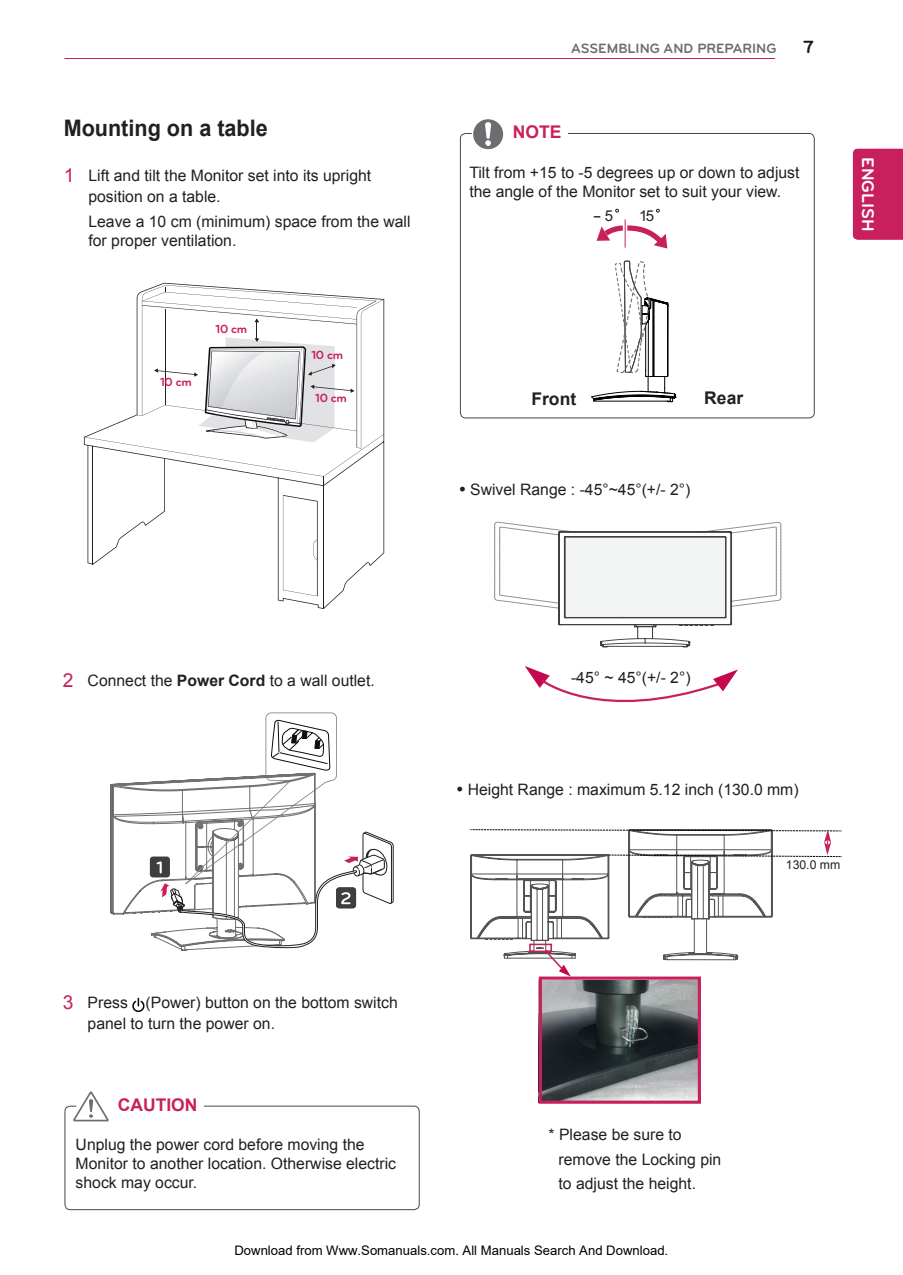
<style>
.page{position:relative;width:903px;height:1275px;background:#fff}
.page>*{position:absolute;margin:0;border:0;box-sizing:border-box;transform-origin:0 0}
.t1{font:700 22.75px "Arial";color:#231f20;scale:.95 1}
.t2{font:700 21px "Bryant LG";color:#fff}
.t3{font:700 18.38px "Bryant LG";color:#1a161a}
.t4{font:700 17.5px "Arial";color:#c8205d}
.t5{font:700 17.5px "Arial";color:#231f20}
.t6{font:700 17.5px "Bryant LG";color:#fff}
.t7{font:15.75px/19.2px "Arial";color:#231f20}
.t8{font:15.05px "LG Display Eng";color:#231f20}
.t9{font:15.05px "Arial";color:#231f20}
.t10{font:700 14px "Bryant LG";color:#6c6d70}
.t11{font:13.12px "Arial";color:#000}
.t12{font:700 12.25px "Bryant LG";letter-spacing:-.025em;color:#c8205d}
.t13{font:12.25px "Arial";color:#231f20}
.s1{font-size:19.25px;color:#c8205d}
.s2{font-family:"Arial"}
.s3{font-size:19.25px}
.s4{font-weight:700}
</style>
<div class="page">
<hr style="left:64px;top:58px;width:711px;height:1px;background:#c8205d">
<div style="left:853px;top:149px;width:50px;height:91px;background:#c8205d"></div>
<svg style="left:132px;top:998px;width:12px;height:14px"></svg>
<hr style="left:323px;top:486px;width:1px;height:122px;background:#231f20">
<svg style="left:84px;top:285px;width:300px;height:311px"></svg>
<svg style="left:110px;top:713px;width:283px;height:237px"></svg>
<div style="left:64px;top:1106px;width:356px;height:104px;border:1px solid #4c4649;border-radius:5px"></div>
<div style="left:460px;top:133px;width:355px;height:285px;border:1px solid #4c4649;border-radius:5px"></div>
<svg style="left:73px;top:1091px;width:36px;height:30px"></svg>
<svg style="left:473px;top:119px;width:30px;height:30px"></svg>
<svg style="left:596px;top:220px;width:72px;height:29px"></svg>
<svg style="left:656px;top:209px;width:4px;height:3px"></svg>
<svg style="left:615px;top:209px;width:4px;height:3px"></svg>
<svg style="left:591px;top:261px;width:84px;height:141px"></svg>
<svg style="left:494px;top:522px;width:287px;height:126px"></svg>
<svg style="left:525px;top:666px;width:213px;height:36px"></svg>
<img style="left:543px;top:980px;width:154px;height:120px">
<div style="left:539px;top:976px;width:162px;height:128px;border:3px solid #c8205d"></div>
<svg style="left:470px;top:829px;width:372px;height:147px"></svg>
<h1 class="t1" style="left:64px;top:113px;width:216px">Mounting on a table</h1>
<p class="t7" style="left:88px;top:165px;width:284px;line-height:21px;text-indent:-25px"><span class="s1">1</span> Lift and tilt the Monitor set into its upright position on a table.</p>
<p class="t7" style="left:88px;top:212px;width:324px">Leave a 10 cm (minimum) space from the wall for proper ventilation.</p>
<p class="t12" style="left:160px;top:375px;width:33px">10 cm</p>
<p class="t12" style="left:216px;top:322px;width:33px">10 cm</p>
<p class="t12" style="left:311px;top:348px;width:33px">10 cm</p>
<p class="t12" style="left:315px;top:390px;width:33px">10 cm</p>
<p class="t10" style="left:571px;top:40px;width:207px">ASSEMBLING AND PREPARING</p>
<p class="t3" style="left:803px;top:36px;width:12px">7</p>
<p class="t4" style="left:513px;top:121px;width:13px">NOTE</p>
<p class="t7" style="left:469px;top:163px;width:332px">Tilt from +15 to -5 degrees up or down to adjust the angle of the Monitor set to suit your view.</p>
<p class="t8" style="left:593px;top:206px;width:21px">- <span class="s2">5</span></p>
<p class="t9" style="left:639px;top:206px;width:17px">15</p>
<p class="t6" style="left:879px;top:157px;width:76px;rotate:90deg">ENGLISH</p>
<h2 class="t2" style="left:883px;top:173px;width:44px;rotate:90deg">ENG</h2>
<p class="t5" style="left:531px;top:387px;width:46px">Front</p>
<p class="t5" style="left:704px;top:386px;width:40px">Rear</p>
<p class="t7" style="left:459px;top:480px;width:233px"><span class="s3">•</span> Swivel Range : -45°~45°(+/- 2°)</p>
<p class="t7" style="left:63px;top:671px;width:313px"><span class="s1">2</span> Connect the <span class="s4">Power Cord</span> to a wall outlet.</p>
<p class="t7" style="left:88px;top:992px;width:312px;line-height:21px;text-indent:-25px"><span class="s1">3</span> Press (Power) button on the bottom switch panel to turn the power on.</p>
<p class="t4" style="left:118px;top:1093px;width:67px">CAUTION</p>
<p class="t7" style="left:76px;top:1134px;width:322px">Unplug the power cord before moving the<br>Monitor to another location. Otherwise electric shock may occur.</p>
<p class="t7" style="left:571px;top:668px;width:121px">-45° ~ 45°(+/- 2°)</p>
<p class="t7" style="left:457px;top:780px;width:343px"><span class="s3">•</span> Height Range : maximum 5.12 inch (130.0 mm)</p>
<p class="t13" style="left:786px;top:856px;width:56px">130.0 mm</p>
<p class="t7" style="left:558px;top:1123px;width:164px;line-height:24.5px;text-indent:-10px">* Please be sure to remove the Locking pin to adjust the height.</p>
<p class="t11" style="left:234px;top:1243px;width:435px">Download from Www.Somanuals.com. All Manuals Search And Download.</p>
</div>
